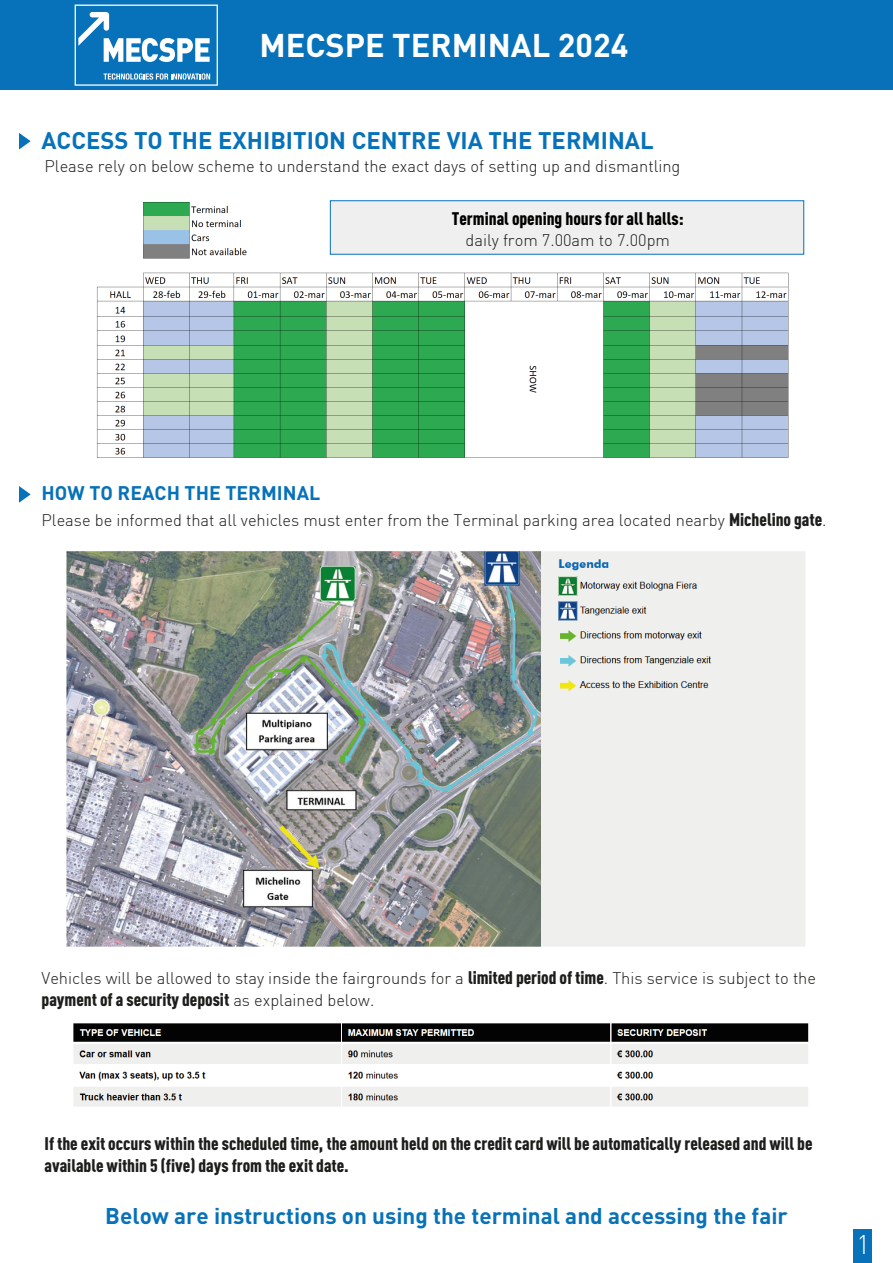
<style>
.page{position:relative;width:893px;height:1263px;background:#fff}
.page>*{position:absolute;margin:0;border:0;box-sizing:border-box;transform-origin:0 0}
.t1{font:700 32.4px "DIN";color:#fff}
.t2{font:300 26.4px "DIN";color:#fff}
.t3{font:700 23.7px "DIN";color:#0772b9}
.t4{font:700 22.5px "DIN";color:#0772b9}
.t5{font:700 19.5px "DIN";color:#0772b9}
.t6{font:900 18px/21.6px "DIN Cond";color:#1d1d1b}
.t7{font:900 18px "DIN Cond";color:#010100}
.t8{font:300 16.5px "DIN";color:#1d1d1b}
.s1{font-family:"DIN Cond";font-weight:900;font-size:18px}
.s2{font-family:"DIN";font-weight:300;font-size:16.5px}
</style>
<div class="page">
<div style="left:853px;top:1230px;width:18px;height:33px;background:#0772b9"></div>
<div style="left:0;top:0;width:893px;height:90px;background:#0772b9"></div>
<svg style="left:19px;top:133px;width:12px;height:17px"></svg>
<svg style="left:19px;top:486px;width:12px;height:17px"></svg>
<svg style="left:75px;top:5px;width:143px;height:81px"></svg>
<img style="left:73px;top:1023px;width:736px;height:84px">
<img style="left:66px;top:551px;width:739px;height:396px">
<img style="left:96px;top:200px;width:693px;height:258px">
<div style="left:330px;top:200px;width:474px;height:55px;background:#efefef;border:1px solid #0772b9"></div>
<h1 class="t1" style="left:259px;top:24px;width:370px">MECSPE TERMINAL 2024</h1>
<h3 class="t3" style="left:41px;top:125px;width:614px">ACCESS TO THE EXHIBITION CENTRE VIA THE TERMINAL</h3>
<p class="t8" style="left:45px;top:156px;width:637px">Please rely on below scheme to understand the exact days of setting up and dismantling</p>
<p class="t5" style="left:42px;top:480px;width:280px">HOW TO REACH THE TERMINAL</p>
<p class="t7" style="left:452px;top:207px;width:233px">Terminal opening hours for all halls:</p>
<p class="t8" style="left:466px;top:230px;width:206px">daily from 7.00am to 7.00pm</p>
<p class="t8" style="left:42px;top:510px;width:786px">Please be informed that all vehicles must enter from the Terminal parking area located nearby <span class="s1">Michelino gate</span>.</p>
<p class="t8" style="left:42px;top:968px;width:776px">Vehicles will be allowed to stay inside the fairgrounds for a <span class="s1">limited period of time</span>. This service is subject to the</p>
<p class="t6" style="left:42px;top:988px;width:334px">payment of a security deposit <span class="s2">as explained below.</span></p>
<p class="t6" style="left:44px;top:1133px;width:770px">If the exit occurs within the scheduled time, the amount held on the credit card will be automatically released and will be available within 5 (five) days from the exit date.</p>
<h3 class="t4" style="left:105px;top:1201px;width:684px">Below are instructions on using the terminal and accessing the fair</h3>
<h2 class="t2" style="left:856px;top:1228px;width:15px">1</h2>
</div>
